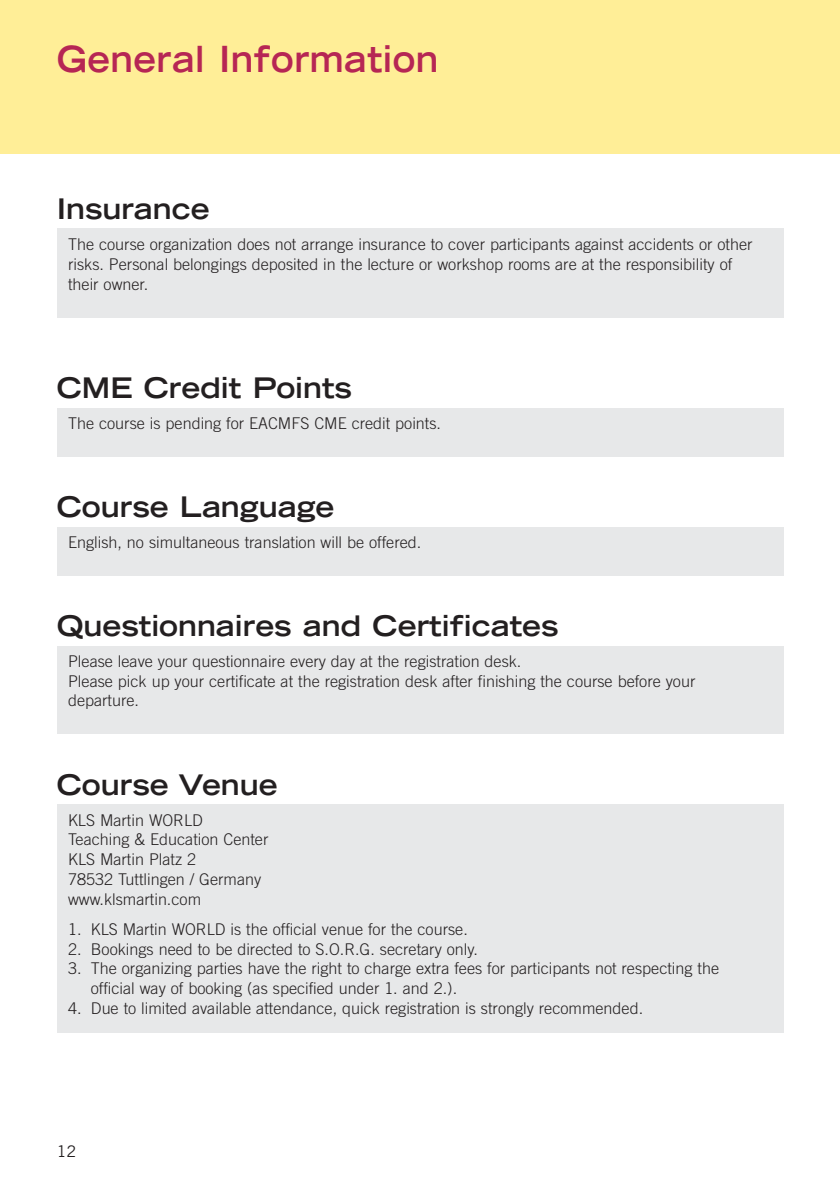
<style>
.page{position:relative;width:840px;height:1191px;background:#fff}
.page>*{position:absolute;margin:0;border:0;box-sizing:border-box;transform-origin:0 0}
.t1{font:700 expanded 36px "Trade Gothic LH";letter-spacing:.015em;color:#b62654;scale:.94 1}
.t2{font:700 expanded 28.4px "Trade Gothic LH";color:#231f20}
.t3{font:300 16.2px/19.8px "Trade Gothic";color:#231f20}
.t4{font:16px "Trade Gothic";color:#231f20}
</style>
<div class="page">
<div style="left:0;top:0;width:839px;height:153px;background:#ffee97"></div>
<div style="left:57px;top:228px;width:725px;height:89px;background:#e7e8e9"></div>
<div style="left:57px;top:804px;width:725px;height:228px;background:#e7e8e9"></div>
<div style="left:57px;top:408px;width:725px;height:48px;background:#e7e8e9"></div>
<div style="left:57px;top:527px;width:725px;height:48px;background:#e7e8e9"></div>
<div style="left:57px;top:646px;width:725px;height:88px;background:#e7e8e9"></div>
<h1 class="t1" style="left:57px;top:45px;width:407px">General Information</h1>
<h2 class="t2" style="left:57px;top:198px;width:154px">Insurance</h2>
<p class="t3" style="left:68px;top:236px;width:685px">The course organization does not arrange insurance to cover participants against accidents or other risks. Personal belongings deposited in the lecture or workshop rooms are at the responsibility of their owner.</p>
<h2 class="t2" style="left:57px;top:377px;width:296px">CME Credit Points</h2>
<p class="t3" style="left:68px;top:414px;width:374px">The course is pending for EACMFS CME credit points.</p>
<h2 class="t2" style="left:57px;top:496px;width:279px">Course Language</h2>
<p class="t3" style="left:68px;top:533px;width:354px">English, no simultaneous translation will be offered.</p>
<h2 class="t2" style="left:57px;top:615px;width:503px">Questionnaires and Certificates</h2>
<p class="t3" style="left:68px;top:652px;width:628px">Please leave your questionnaire every day at the registration desk.<br>Please pick up your certificate at the registration desk after finishing the course before your departure.</p>
<h2 class="t2" style="left:57px;top:774px;width:222px">Course Venue</h2>
<p class="t3" style="left:68px;top:811px;width:202px">KLS Martin WORLD<br>Teaching &amp; Education Center<br>KLS Martin Platz 2<br>78532 Tuttlingen / Germany www.klsmartin.com</p>
<p class="t3" style="left:68px;top:920px;width:401px">1. KLS Martin WORLD is the official venue for the course.</p>
<p class="t3" style="left:68px;top:940px;width:411px">2. Bookings need to be directed to S.O.R.G. secretary only.</p>
<p class="t3" style="left:91px;top:960px;width:629px;text-indent:-23px">3. The organizing parties have the right to charge extra fees for participants not respecting the official way of booking (as specified under 1. and 2.).</p>
<p class="t3" style="left:68px;top:999px;width:576px">4. Due to limited available attendance, quick registration is strongly recommended.</p>
<p class="t4" style="left:57px;top:1145px;width:21px">12</p>
</div>
